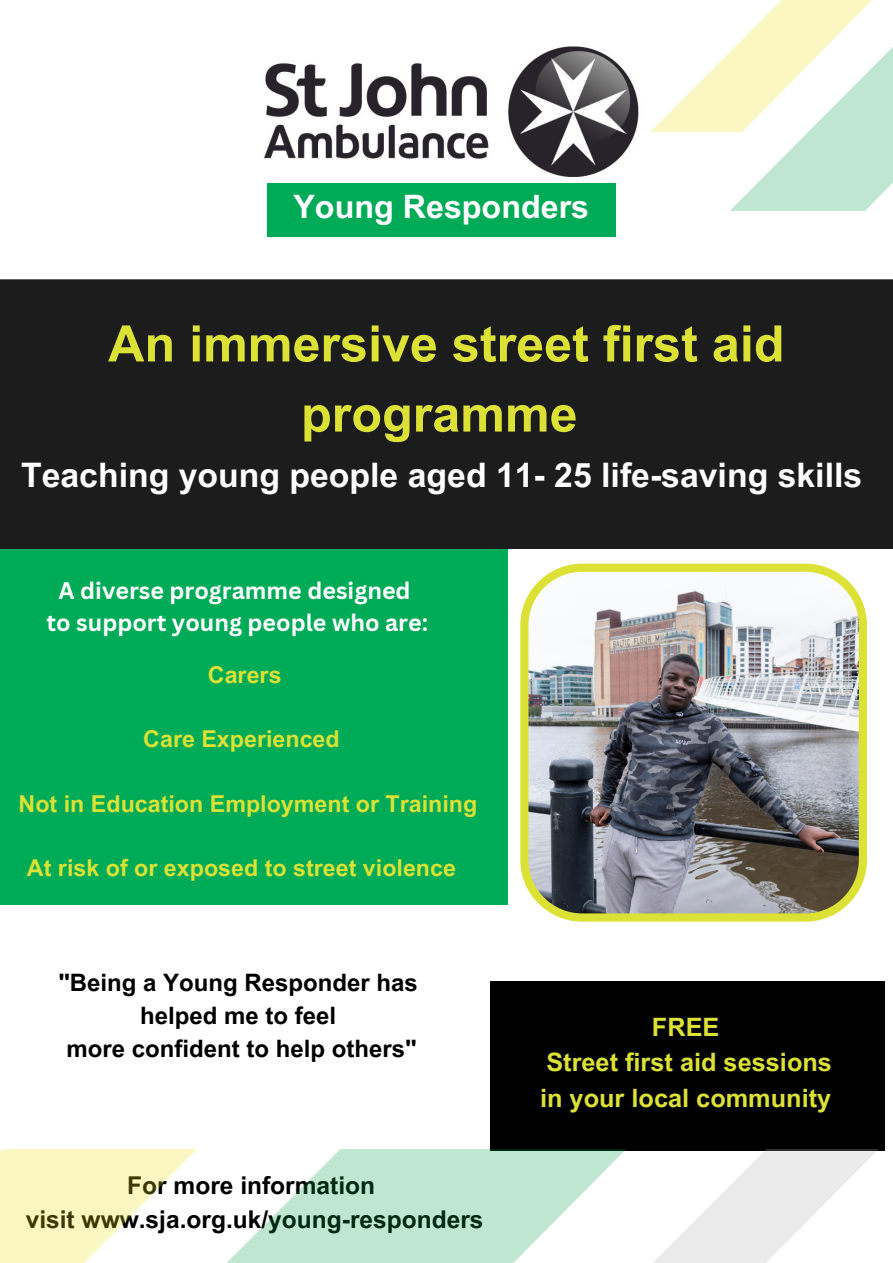
<style>
.page{position:relative;width:893px;height:1263px;background:#fff}
.page>*{position:absolute;margin:0;border:0;box-sizing:border-box;transform-origin:0 0}
.t1{font:700 50.25px/70.1px "Arial MT Pro";color:#dbe135;text-align:center}
.t2{font:700 33.75px "Arial MT Pro";color:#fff}
.t3{font:700 32.25px "Arial MT Pro";color:#fff}
.t4{font:700 25.35px "Arial MT Pro";color:#dbe135}
.t5{font:700 24.53px "Arial MT Pro";color:#000}
.t6{font:700 24px "Arial MT Pro";color:#000}
.t7{font:700 23.25px "Arial MT Pro";color:#dbe135}
.t8{font:700 23.25px "Canva Sans";color:#fff}
</style>
<div class="page">
<img style="left:264px;top:46px;width:375px;height:157px">
<div style="left:267px;top:184px;width:348px;height:53px;background:#00ab57"></div>
<div style="left:0;top:279px;width:893px;height:270px;background:#1c1c1c"></div>
<img style="left:650px;top:0;width:243px;height:210px">
<img style="left:520px;top:564px;width:347px;height:358px">
<div style="left:490px;top:981px;width:394px;height:169px;background:#000"></div>
<div style="left:0;top:549px;width:507px;height:355px;background:#00ab57"></div>
<img style="left:0;top:1149px;width:885px;height:114px">
<h1 class="t3" style="left:293px;top:194px;width:297px">Young Responders</h1>
<p class="t1" style="left:108px;top:315px;width:678px">An immersive street first aid programme</p>
<p class="t2" style="left:21px;top:462px;width:842px">Teaching young people aged 11- 25 life-saving skills</p>
<p class="t8" style="left:59px;top:574px;width:353px">A diverse programme designed</p>
<p class="t8" style="left:47px;top:606px;width:383px">to support young people who are:</p>
<p class="t7" style="left:208px;top:666px;width:75px">Carers</p>
<p class="t7" style="left:143px;top:730px;width:198px">Care Experienced</p>
<p class="t7" style="left:19px;top:795px;width:460px">Not in Education Employment or Training</p>
<p class="t7" style="left:27px;top:859px;width:430px">At risk of or exposed to street violence</p>
<p class="t6" style="left:58px;top:973px;width:361px">"Being a Young Responder has</p>
<p class="t6" style="left:140px;top:1006px;width:198px">helped me to feel</p>
<p class="t6" style="left:66px;top:1039px;width:352px">more confident to help others"</p>
<p class="t5" style="left:127px;top:1176px;width:249px">For more information</p>
<h1 class="t5" style="left:26px;top:1210px;width:459px">visit www.sja.org.uk/young-responders</h1>
<p class="t4" style="left:652px;top:1017px;width:69px">FREE</p>
<p class="t4" style="left:546px;top:1053px;width:287px">Street first aid sessions</p>
<p class="t4" style="left:540px;top:1088px;width:293px">in your local community</p>
</div>
